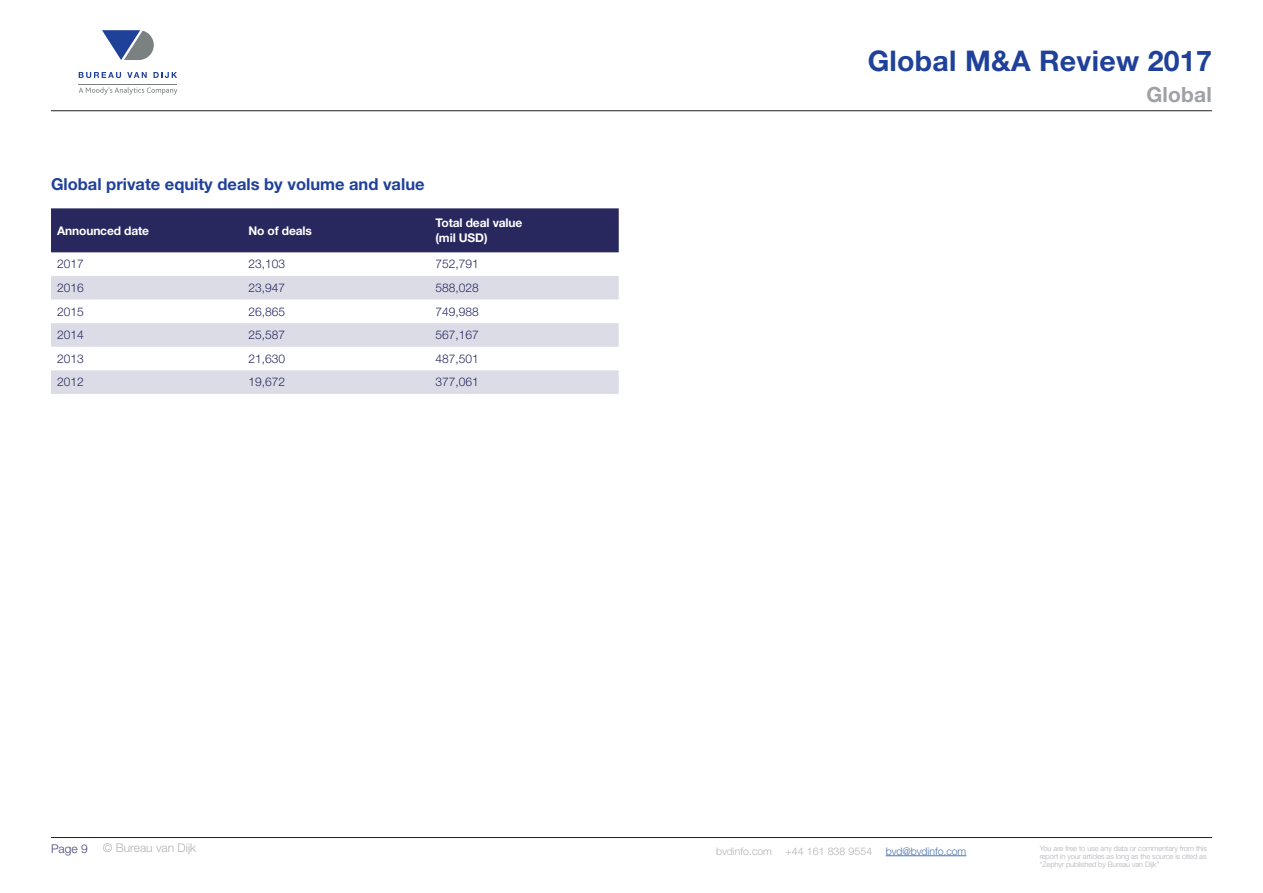
<style>
.page{position:relative;width:1263px;height:893px;background:#fff}
.page>*{position:absolute;margin:0;border:0;box-sizing:border-box;transform-origin:0 0}
.t1{font:700 28.5px "Helvetica Neue LTW1 G";letter-spacing:.01em;color:#20419a}
.t2{font:700 21px "Helvetica Neue LTW1 G";letter-spacing:.01em;color:#a0a1a5}
.t3{font:700 16.5px "Helvetica Neue LTW1 G";color:#20419a}
.t4{font:300 12px "Helvetica Neue LT Std";color:#28275e}
.t5{font:700 12px/14.4px "Helvetica Neue LTW1 G";letter-spacing:-.01em;color:#fff}
.t6{font:300 12px "Helvetica Neue LT Std";color:#b1b2b6}
.t7{font:300 12px "Helvetica Neue LT Std";color:#464475}
.t8{font:300 10.5px "Helvetica Neue LT Std";letter-spacing:.005em;color:#b1b2b6}
.t9{font:300 10.5px "Helvetica Neue LT Std";letter-spacing:-.005em;color:#4d72ac}
.t10{font:300 7.5px/8.2px "Helvetica Neue LT Std";letter-spacing:-.015em;color:#b1b2b6;text-align:justify}
</style>
<div class="page">
<hr style="left:886px;top:855px;width:80px;height:1px;background:#4d72ac">
<hr style="left:51px;top:110px;width:1161px;height:1px;background:#231f20">
<hr style="left:51px;top:837px;width:1161px;height:1px;background:#231f20">
<svg style="left:102px;top:30px;width:52px;height:30px"></svg>
<svg style="left:79px;top:72px;width:42px;height:6px"></svg>
<svg style="left:127px;top:72px;width:20px;height:6px"></svg>
<svg style="left:153px;top:72px;width:24px;height:6px"></svg>
<hr style="left:79px;top:84px;width:98px;height:1px;background:#7b8080">
<svg style="left:79px;top:87px;width:98px;height:8px"></svg>
<div style="left:51px;top:208px;width:568px;height:44px;background:#28275e"></div>
<svg style="left:51px;top:276px;width:568px;height:118px;fill:#dcdce7"></svg>
<h3 class="t3" style="left:51px;top:174px;width:375px">Global private equity deals by volume and value</h3>
<h3 class="t5" style="left:57px;top:223px;width:94px">Announced date</h3>
<h3 class="t5" style="left:248px;top:223px;width:65px">No of deals</h3>
<h3 class="t5" style="left:435px;top:216px;width:88px">Total deal value (mil USD)</h3>
<h3 class="t4" style="left:57px;top:257px;width:28px">2017</h3>
<h3 class="t4" style="left:248px;top:257px;width:38px">23,103</h3>
<h3 class="t4" style="left:435px;top:257px;width:45px">752,791</h3>
<h3 class="t4" style="left:57px;top:280px;width:28px">2016</h3>
<h3 class="t4" style="left:248px;top:280px;width:38px">23,947</h3>
<h3 class="t4" style="left:435px;top:280px;width:45px">588,028</h3>
<h3 class="t4" style="left:57px;top:304px;width:28px">2015</h3>
<h3 class="t4" style="left:248px;top:304px;width:38px">26,865</h3>
<h3 class="t4" style="left:435px;top:304px;width:45px">749,988</h3>
<h3 class="t4" style="left:57px;top:328px;width:28px">2014</h3>
<h3 class="t4" style="left:248px;top:328px;width:38px">25,587</h3>
<h3 class="t4" style="left:436px;top:328px;width:45px">567,167</h3>
<h3 class="t4" style="left:57px;top:351px;width:28px">2013</h3>
<h3 class="t4" style="left:248px;top:351px;width:38px">21,630</h3>
<h3 class="t4" style="left:436px;top:351px;width:45px">487,501</h3>
<h3 class="t4" style="left:57px;top:375px;width:28px">2012</h3>
<h3 class="t4" style="left:248px;top:375px;width:38px">19,672</h3>
<h3 class="t4" style="left:436px;top:375px;width:45px">377,061</h3>
<h3 class="t7" style="left:51px;top:841px;width:38px">Page 9</h3>
<h3 class="t6" style="left:103px;top:840px;width:95px">© Bureau van Dijk</h3>
<h1 class="t1" style="left:868px;top:43px;width:346px">Global M&amp;A Review 2017</h1>
<h2 class="t2" style="left:1146px;top:82px;width:67px">Global</h2>
<h3 class="t8" style="left:716px;top:844px;width:58px">bvdinfo.com</h3>
<h3 class="t8" style="left:785px;top:844px;width:88px">+44 161 838 9554</h3>
<h3 class="t9" style="left:886px;top:844px;width:82px">bvd@bvdinfo.com</h3>
<p class="t10" style="left:1040px;top:844px;width:169px">You are free to use any data or commentary from this report in your articles as long as the source is cited as “Zephyr published by Bureau van Dijk”</p>
</div>
